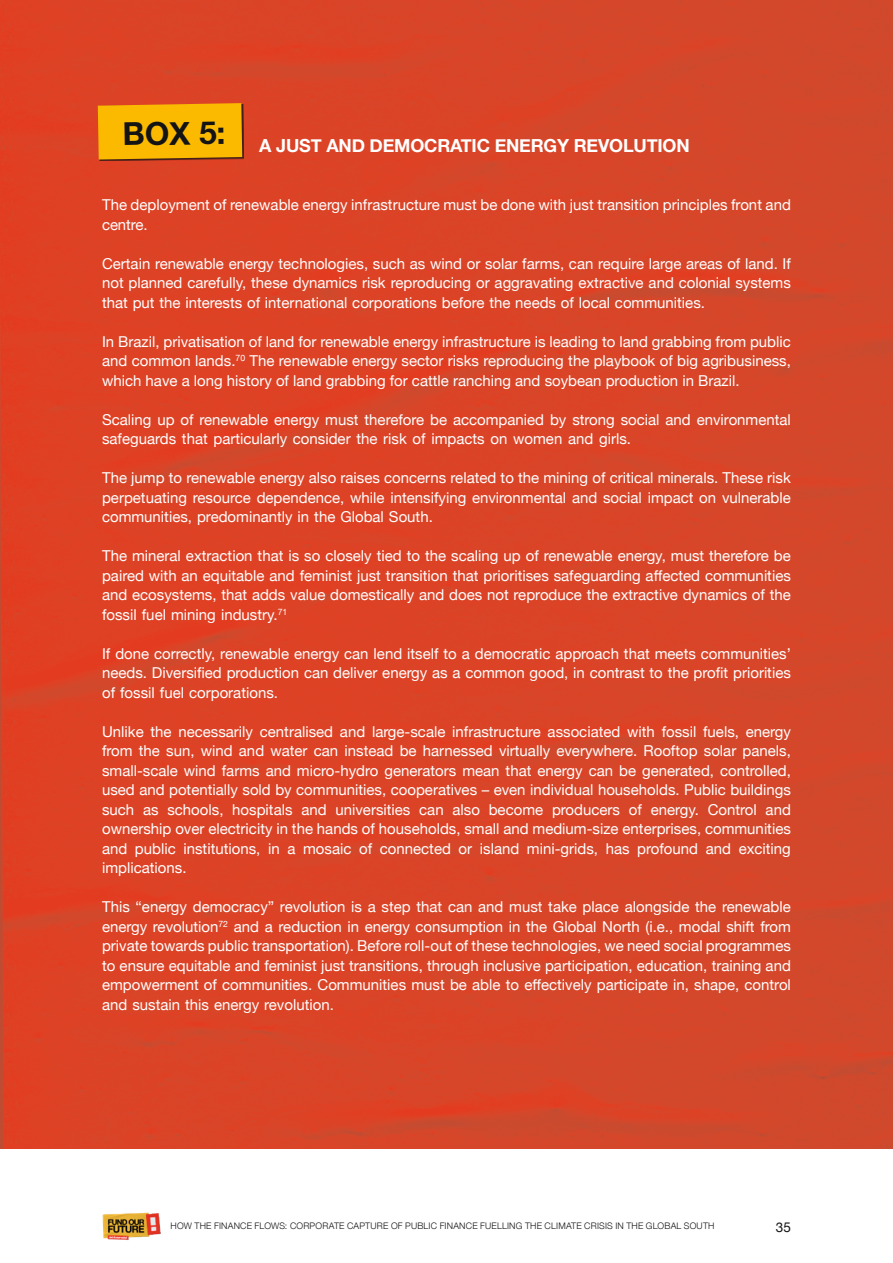
<style>
.page{position:relative;width:893px;height:1263px;background:#fff}
.page>*{position:absolute;margin:0;border:0;box-sizing:border-box;transform-origin:0 0}
.t1{font:700 31.5px "Helvetica Neue";color:#131413}
.t2{font:700 18px "Helvetica Neue";letter-spacing:-.01em;color:#fff}
.t3{font:15px/19.5px "Helvetica Neue";color:#fff;text-align:justify}
.t4{font:13.5px "Helvetica Neue";color:#131413}
.t5{font:300 9px "Helvetica Neue";letter-spacing:.02em;color:#131413}
</style>
<div class="page">
<img style="left:102px;top:1212px;width:59px;height:28px">
<div style="left:0;top:0;width:893px;height:1148px;background:#da4427"></div>
<div style="left:99px;top:104px;width:144px;height:57px;background:#131413;opacity:.75"></div>
<svg style="left:98px;top:103px;width:144px;height:57px;background:#f5b101"></svg>
<p class="t1" style="left:122px;top:110px;width:104px;rotate:-1deg">BOX 5:</p>
<p class="t2" style="left:259px;top:131px;width:432px">A JUST AND DEMOCRATIC ENERGY REVOLUTION</p>
<p class="t3" style="left:102px;top:196px;width:690px">The deployment of renewable energy infrastructure must be done with just transition principles front and centre.</p>
<p class="t3" style="left:102px;top:254px;width:690px">Certain renewable energy technologies, such as wind or solar farms, can require large areas of land. If not planned carefully, these dynamics risk reproducing or aggravating extractive and colonial systems that put the interests of international corporations before the needs of local communities.</p>
<p class="t3" style="left:102px;top:332px;width:690px">In Brazil, privatisation of land for renewable energy infrastructure is leading to land grabbing from public and common lands.<sup>70</sup> The renewable energy sector risks reproducing the playbook of big agribusiness, which have a long history of land grabbing for cattle ranching and soybean production in Brazil.</p>
<p class="t3" style="left:102px;top:410px;width:690px">Scaling up of renewable energy must therefore be accompanied by strong social and environmental safeguards that particularly consider the risk of impacts on women and girls.</p>
<p class="t3" style="left:102px;top:469px;width:690px">The jump to renewable energy also raises concerns related to the mining of critical minerals. These risk perpetuating resource dependence, while intensifying environmental and social impact on vulnerable communities, predominantly in the Global South.</p>
<p class="t3" style="left:102px;top:547px;width:690px">The mineral extraction that is so closely tied to the scaling up of renewable energy, must therefore be paired with an equitable and feminist just transition that prioritises safeguarding affected communities and ecosystems, that adds value domestically and does not reproduce the extractive dynamics of the fossil fuel mining industry.<sup>71</sup></p>
<p class="t3" style="left:102px;top:644px;width:690px">If done correctly, renewable energy can lend itself to a democratic approach that meets communities’ needs. Diversified production can deliver energy as a common good, in contrast to the profit priorities of fossil fuel corporations.</p>
<p class="t3" style="left:102px;top:722px;width:690px">Unlike the necessarily centralised and large-scale infrastructure associated with fossil fuels, energy from the sun, wind and water can instead be harnessed virtually everywhere. Rooftop solar panels, small-scale wind farms and micro-hydro generators mean that energy can be generated, controlled, used and potentially sold by communities, cooperatives – even individual households. Public buildings such as schools, hospitals and universities can also become producers of energy. Control and ownership over electricity in the hands of households, small and medium-size enterprises, communities and public institutions, in a mosaic of connected or island mini-grids, has profound and exciting implications.</p>
<p class="t3" style="left:102px;top:898px;width:690px">This “energy democracy” revolution is a step that can and must take place alongside the renewable energy revolution<sup>72</sup> and a reduction in energy consumption in the Global North (i.e., modal shift from private towards public transportation). Before roll-out of these technologies, we need social programmes to ensure equitable and feminist just transitions, through inclusive participation, education, training and empowerment of communities. Communities must be able to effectively participate in, shape, control and sustain this energy revolution.</p>
<p class="t5" style="left:171px;top:1219px;width:546px">HOW THE FINANCE FLOWS: CORPORATE CAPTURE OF PUBLIC FINANCE FUELLING THE CLIMATE CRISIS IN THE GLOBAL SOUTH</p>
<p class="t4" style="left:776px;top:1217px;width:17px">35</p>
</div>
